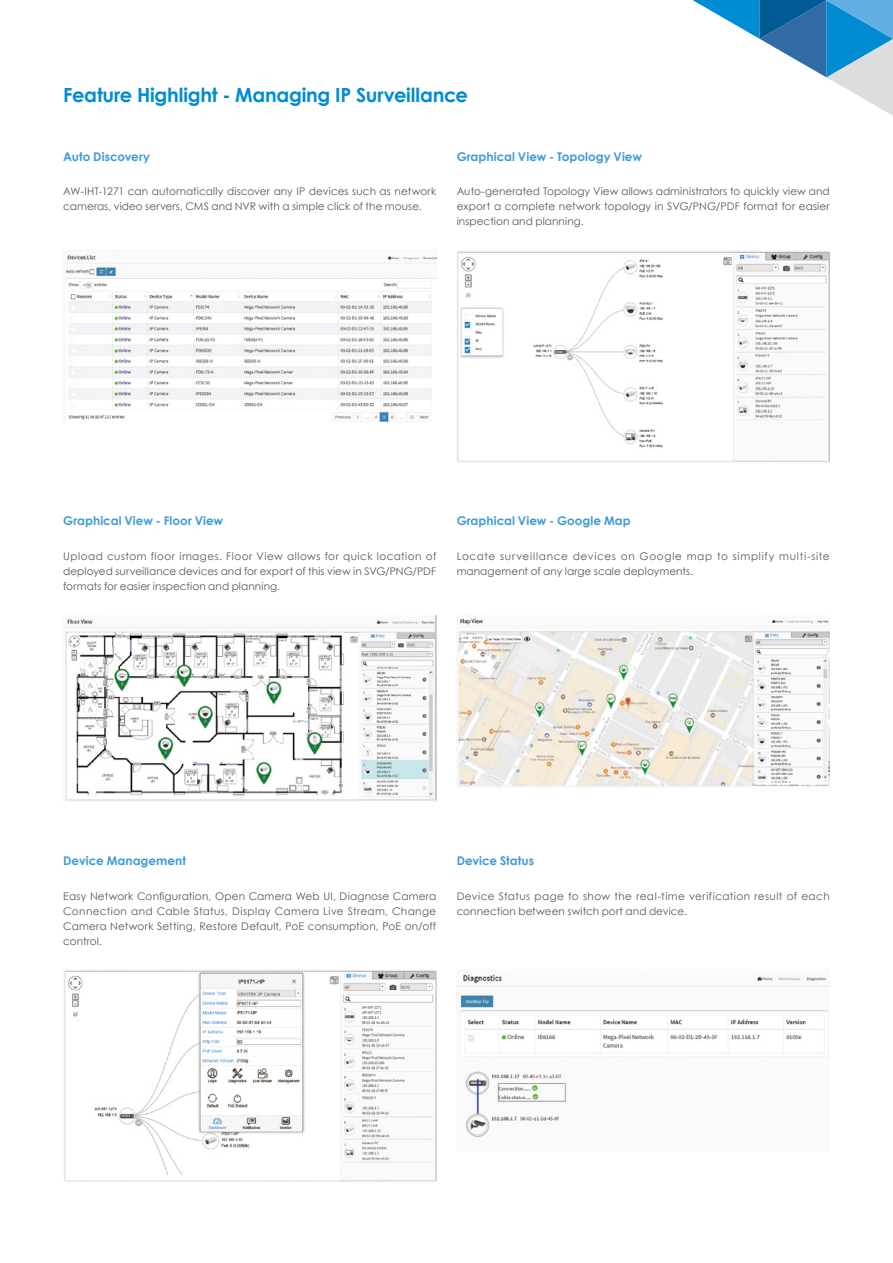
<style>
.page{position:relative;width:893px;height:1263px;background:#fff}
.page>*{position:absolute;margin:0;border:0;box-sizing:border-box;transform-origin:0 0}
.t1{font:700 19.5px "Century Gothic";letter-spacing:-.015em;color:#008cd3}
.t2{font:700 12px "Century Gothic";color:#409bd6}
.t3{font:10.5px/15px "Century Gothic";letter-spacing:.01em;color:#595757;text-align:justify}
.t4{font:10.5px/15px "Century Gothic";letter-spacing:.045em;color:#595757}
</style>
<div class="page">
<svg style="left:693px;top:0;width:200px;height:116px"></svg>
<img style="left:63px;top:250px;width:373px;height:172px">
<img style="left:63px;top:615px;width:373px;height:187px">
<img style="left:64px;top:970px;width:372px;height:211px">
<img style="left:457px;top:251px;width:373px;height:211px">
<img style="left:457px;top:618px;width:373px;height:169px">
<img style="left:457px;top:974px;width:373px;height:164px">
<h1 class="t1" style="left:63px;top:80px;width:406px">Feature Highlight - Managing IP Surveillance</h1>
<p class="t2" style="left:63px;top:147px;width:88px">Auto Discovery</p>
<p class="t3" style="left:63px;top:184px;width:375px">AW-IHT-1271 can automatically discover any IP devices such as network cameras, video servers, CMS and NVR with a simple click of the mouse.</p>
<p class="t2" style="left:457px;top:147px;width:187px">Graphical View - Topology View</p>
<p class="t3" style="left:457px;top:184px;width:375px">Auto-generated Topology View allows administrators to quickly view and export a complete network topology in SVG/PNG/PDF format for easier inspection and planning.</p>
<p class="t2" style="left:63px;top:512px;width:162px">Graphical View - Floor View</p>
<p class="t3" style="left:63px;top:548px;width:375px">Upload custom floor images. Floor View allows for quick location of deployed surveillance devices and for export of this view in SVG/PNG/PDF formats for easier inspection and planning.</p>
<p class="t2" style="left:457px;top:512px;width:176px">Graphical View - Google Map</p>
<p class="t4" style="left:457px;top:548px;width:375px">Locate surveillance devices on Google map to simplify multi-site management of any large scale deployments.</p>
<p class="t2" style="left:63px;top:851px;width:124px">Device Management</p>
<p class="t3" style="left:63px;top:888px;width:375px">Easy Network Configuration, Open Camera Web UI, Diagnose Camera Connection and Cable Status, Display Camera Live Stream, Change Camera Network Setting, Restore Default, PoE consumption, PoE on/off control.</p>
<p class="t2" style="left:457px;top:851px;width:79px">Device Status</p>
<p class="t3" style="left:457px;top:888px;width:375px">Device Status page to show the real-time verification result of each connection between switch port and device.</p>
</div>
